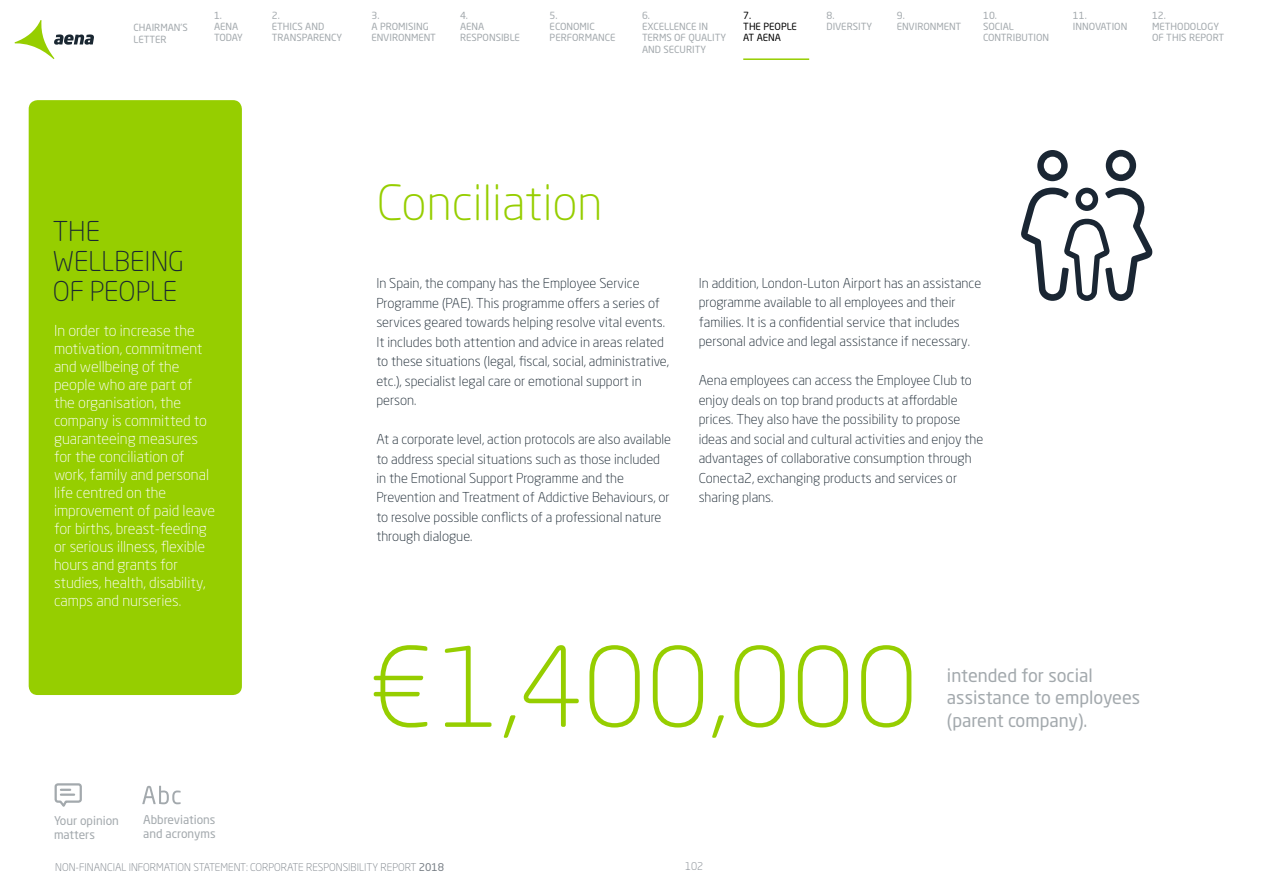
<style>
.page{position:relative;width:1263px;height:893px;background:#fff}
.page>*{position:absolute;margin:0;border:0;box-sizing:border-box;transform-origin:0 0}
.t1{font:300 109.2px "Neo Sans Std";color:#96ce00}
.t2{font:300 48px "Neo Sans Std";color:#96ce00}
.t3{font:300 27px/30px "Neo Sans Std";color:#1a2732}
.t4{font:18px/22.5px "Neo Sans Std";color:#a3a9ad}
.t5{font:300 15px/18px "Neo Sans Std";color:#fff}
.t6{font:300 13.5px/19.5px "Neo Sans Std";color:#1a2732}
.t7{font:12px/14.4px "Neo Sans Std";color:#a3a9ad}
.t8{font:300 10.5px "Neo Sans Std";color:#767d84}
.t9{font:9.75px/11.2px "Neo Sans Std";color:#a3a9ad}
.t10{font:9.75px/11.2px "Neo Sans Std";color:#000}
.s1{font-weight:400}
</style>
<div class="page">
<hr style="left:743px;top:58px;width:66px;height:2px;background:#96ce00">
<div style="left:29px;top:100px;width:213px;height:595px;background:#96ce00;border-radius:9px"></div>
<svg style="left:1037px;top:150px;width:31px;height:31px"></svg>
<svg style="left:1106px;top:150px;width:30px;height:31px"></svg>
<svg style="left:1021px;top:188px;width:132px;height:113px"></svg>
<svg style="left:15px;top:20px;width:79px;height:39px"></svg>
<svg style="left:142px;top:786px;width:39px;height:18px"></svg>
<svg style="left:54px;top:783px;width:28px;height:24px"></svg>
<p class="t9" style="left:134px;top:22px;width:56px">CHAIRMAN’S<br>LETTER</p>
<p class="t9" style="left:214px;top:9px;width:30px">1.<br>AENA<br>TODAY</p>
<p class="t9" style="left:272px;top:9px;width:72px">2.<br>ETHICS AND<br>TRANSPARENCY</p>
<p class="t9" style="left:371px;top:9px;width:66px">3.<br>A PROMISING<br>ENVIRONMENT</p>
<p class="t9" style="left:460px;top:9px;width:61px">4.<br>AENA<br>RESPONSIBLE</p>
<p class="t9" style="left:550px;top:9px;width:67px">5.<br>ECONOMIC<br>PERFORMANCE</p>
<p class="t9" style="left:642px;top:9px;width:86px">6.<br>EXCELLENCE IN<br>TERMS OF QUALITY<br>AND SECURITY</p>
<p class="t10" style="left:743px;top:9px;width:55px">7.<br>THE PEOPLE<br>AT AENA</p>
<p class="t9" style="left:983px;top:9px;width:68px">10.<br>SOCIAL<br>CONTRIBUTION</p>
<p class="t9" style="left:1073px;top:9px;width:56px">11.<br>INNOVATION</p>
<p class="t9" style="left:1152px;top:9px;width:74px">12.<br>METHODOLOGY<br>OF THIS REPORT</p>
<p class="t9" style="left:826px;top:9px;width:47px">8.<br>DIVERSITY</p>
<p class="t9" style="left:897px;top:9px;width:66px">9.<br>ENVIRONMENT</p>
<h3 class="t3" style="left:53px;top:216px;width:133px">THE<br>WELLBEING<br>OF PEOPLE</h3>
<p class="t5" style="left:54px;top:321px;width:162px">In order to increase the motivation, commitment and wellbeing of the people who are part of the organisation, the company is committed to guaranteeing measures for the conciliation of work, family and personal life centred on the improvement of paid leave for births, breast-feeding or serious illness, flexible hours and grants for studies, health, disability, camps and nurseries.</p>
<h2 class="t2" style="left:377px;top:174px;width:227px">Conciliation</h2>
<p class="t6" style="left:376px;top:273px;width:294px">In Spain, the company has the Employee Service Programme (PAE). This programme offers a series of services geared towards helping resolve vital events.<br>It includes both attention and advice in areas related to these situations (legal, fiscal, social, administrative, etc.), specialist legal care or emotional support in person.</p>
<p class="t6" style="left:376px;top:429px;width:296px">At a corporate level, action protocols are also available to address special situations such as those included in the Emotional Support Programme and the Prevention and Treatment of Addictive Behaviours, or to resolve possible conflicts of a professional nature through dialogue.</p>
<p class="t6" style="left:699px;top:273px;width:284px">In addition, London-Luton Airport has an assistance programme available to all employees and their families. It is a confidential service that includes personal advice and legal assistance if necessary.</p>
<p class="t6" style="left:699px;top:371px;width:286px">Aena employees can access the Employee Club to enjoy deals on top brand products at affordable prices. They also have the possibility to propose ideas and social and cultural activities and enjoy the advantages of collaborative consumption through Conecta2, exchanging products and services or sharing plans.</p>
<h1 class="t1" style="left:370px;top:622px;width:549px">€1,400,000</h1>
<h3 class="t4" style="left:947px;top:664px;width:195px">intended for social assistance to employees</h3>
<h3 class="t4" style="left:947px;top:709px;width:142px">(parent company).</h3>
<p class="t7" style="left:143px;top:812px;width:74px">Abbreviations and acronyms</p>
<p class="t7" style="left:54px;top:813px;width:66px">Your opinion matters</p>
<p class="t8" style="left:55px;top:861px;width:390px">NON-FINANCIAL INFORMATION STATEMENT: CORPORATE RESPONSIBILITY REPORT <span class="s1">2018</span></p>
<p class="t8" style="left:685px;top:860px;width:20px">102</p>
</div>
